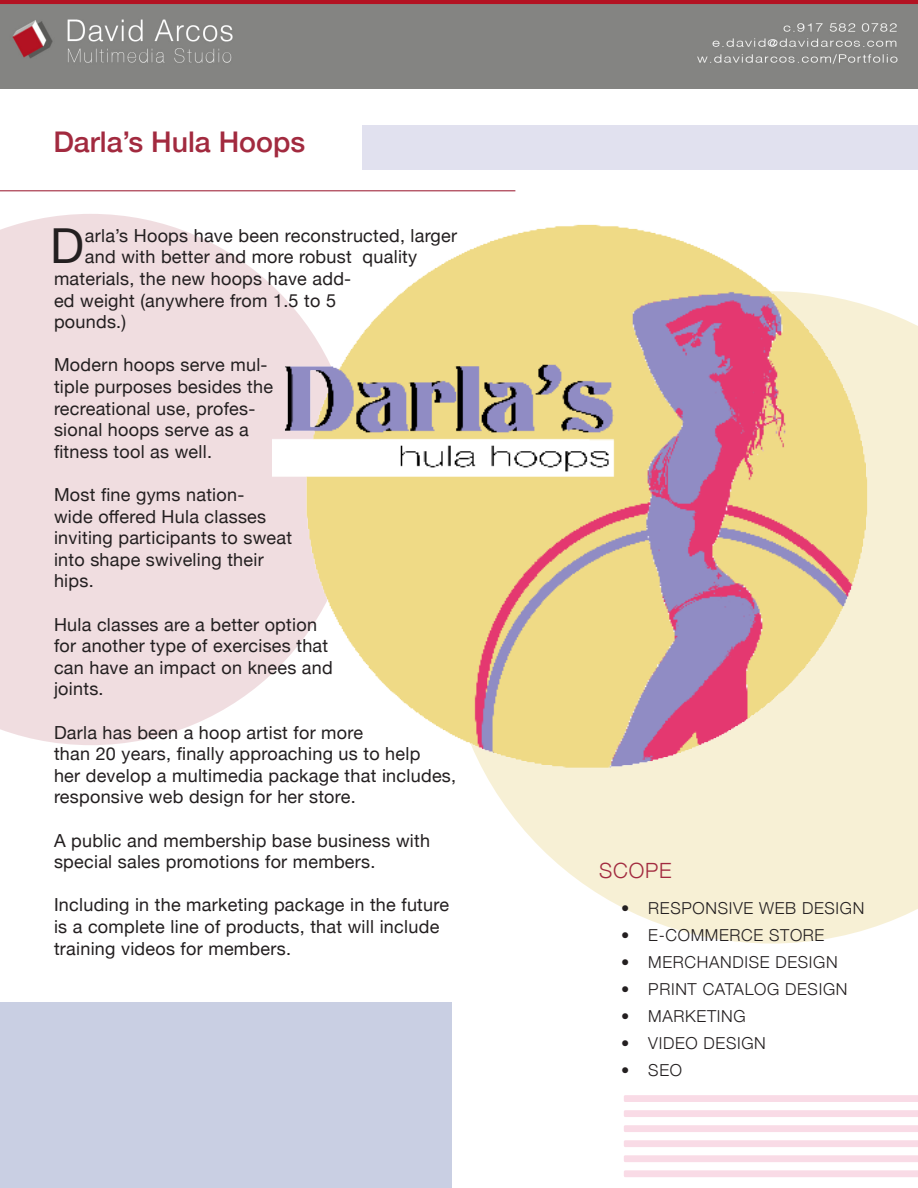
<style>
.page{position:relative;width:918px;height:1188px;background:#fff}
.page>*{position:absolute;margin:0;border:0;box-sizing:border-box;transform-origin:0 0}
.t1{font:48.3px "Helvetica Neue";color:#231f20}
.t2{font:500 28.5px "Helvetica Neue";color:#a22a3f}
.titles{font:300 21px "Helvetica Neue";letter-spacing:.04em;color:#a22a3f}
.Paragraph_text{font:18px/21.6px "Helvetica Neue";letter-spacing:.015em;color:#231f20}
.t3{font:300 16.5px "Helvetica Neue";letter-spacing:.04em;color:#231f20}
</style>
<div class="page">
<div style="left:0;top:214px;width:272px;height:531px;background:#f0dde0"></div>
<div style="left:363px;top:125px;width:555px;height:44px;background:#e1e1ef"></div>
<img style="left:0;top:0;width:918px;height:89px">
<svg style="left:483px;top:309px;width:435px;height:635px;fill:#f7f0d5"></svg>
<img style="left:272px;top:225px;width:606px;height:544px">
<hr style="left:0;top:190px;width:515px;height:1px;background:#a22a3f">
<div style="left:0;top:1002px;width:451px;height:186px;background:#c9cfe3"></div>
<div style="left:624px;top:1095px;width:294px;height:7px;background:#f9dbe6"></div>
<svg style="left:624px;top:1155px;width:294px;height:7px;background:#f9dce7"></svg>
<div style="left:624px;top:1125px;width:294px;height:7px;background:#f9dbe6"></div>
<div style="left:624px;top:1110px;width:294px;height:7px;background:#f9dbe6"></div>
<svg style="left:624px;top:1170px;width:294px;height:7px;background:#f9dce7"></svg>
<svg style="left:624px;top:1140px;width:294px;height:7px;background:#f9dce6"></svg>
<p class="t2" style="left:53px;top:119px;width:253px">Darla’s Hula Hoops</p>
<p class="t1" style="left:50px;top:211px;width:35px">D</p>
<p class="Paragraph_text" style="left:85px;top:226px;width:374px">arla’s Hoops have been reconstructed, larger</p>
<p class="Paragraph_text" style="left:85px;top:247px;width:334px">and with better and more robust quality</p>
<p class="Paragraph_text" style="left:54px;top:269px;width:299px">materials, the new hoops have add-</p>
<p class="Paragraph_text" style="left:54px;top:290px;width:284px">ed weight (anywhere from 1.5 to 5</p>
<p class="Paragraph_text" style="left:54px;top:312px;width:74px">pounds.)</p>
<p class="Paragraph_text" style="left:54px;top:355px;width:221px">Modern hoops serve mul&shy;tiple purposes besides the recreational use, profes&shy;sional hoops serve as a fitness tool as well.</p>
<p class="Paragraph_text" style="left:54px;top:485px;width:240px">Most fine gyms nation-<br>wide offered Hula classes inviting participants to sweat into shape swiveling their hips.</p>
<p class="Paragraph_text" style="left:54px;top:614px;width:280px">Hula classes are a better option for another type of exercises that can have an impact on knees and joints.</p>
<p class="Paragraph_text" style="left:54px;top:722px;width:404px">Darla has been a hoop artist for more<br>than 20 years, finally approaching us to help<br>her develop a multimedia package that includes, responsive web design for her store.</p>
<p class="Paragraph_text" style="left:54px;top:830px;width:378px">A public and membership base business with special sales promotions for members.</p>
<p class="Paragraph_text" style="left:54px;top:895px;width:397px">Including in the marketing package in the future is a complete line of products, that will include training videos for members.</p>
<p class="titles" style="left:599px;top:853px;width:74px">SCOPE</p>
<p class="t3" style="left:621px;top:895px;width:245px">• RESPONSIVE WEB DESIGN</p>
<p class="t3" style="left:621px;top:922px;width:205px">• E-COMMERCE STORE</p>
<p class="t3" style="left:621px;top:949px;width:218px">• MERCHANDISE DESIGN</p>
<p class="t3" style="left:621px;top:976px;width:228px">• PRINT CATALOG DESIGN</p>
<p class="t3" style="left:621px;top:1003px;width:126px">• MARKETING</p>
<p class="t3" style="left:621px;top:1030px;width:146px">• VIDEO DESIGN</p>
<p class="t3" style="left:621px;top:1057px;width:62px">• SEO</p>
</div>
